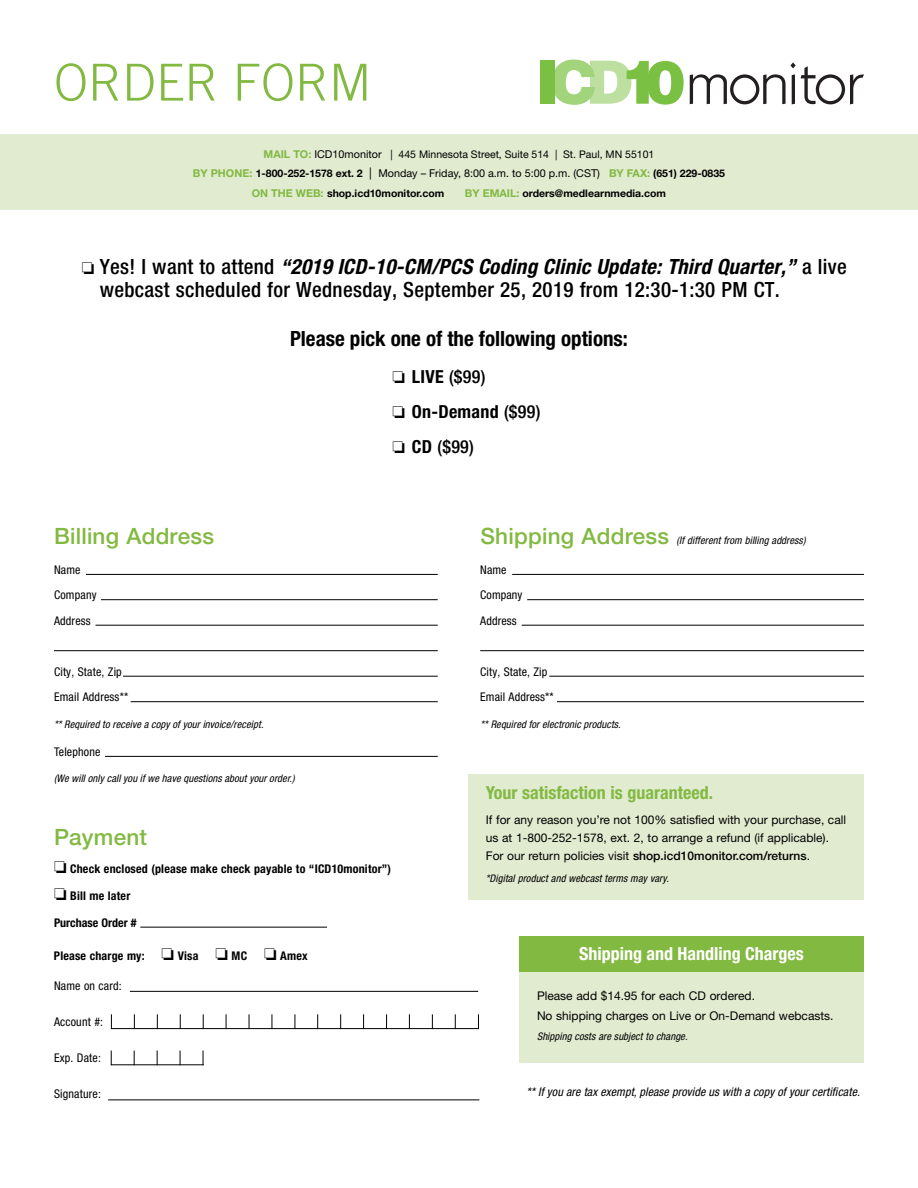
<style>
.page{position:relative;width:918px;height:1188px;background:#fff}
.page>*{position:absolute;margin:0;border:0;box-sizing:border-box;transform-origin:0 0}
.t1{font:300 51px "Trade Gothic LT Std";color:#82b941}
.t2{font:500 22.5px "Helvetica Neue LT Std";letter-spacing:.01em;color:#82b941}
.t3{font:500 condensed 21px/22.2px "Helvetica Neue LT Std";letter-spacing:.015em;color:#000}
.t4{font:700 condensed 21px "Helvetica Neue LT Std";color:#000}
.t5{font:700 condensed 18px "Helvetica Neue LT Std";color:#82b941}
.t6{font:700 condensed 18px "Helvetica Neue LT Std";color:#fff}
.t7{font:500 condensed 18px "Helvetica Neue LT Std";color:#000}
.t8{font:700 condensed 18px "Helvetica Neue LT Std";letter-spacing:.015em;color:#000}
.t9{font:12px/18px "Helvetica Neue LT Std";color:#000}
.t10{font:condensed 12px/25.5px "Helvetica Neue LT Std";letter-spacing:.015em;color:#000}
.t11{font:700 condensed 12px "Helvetica Neue LT Std";letter-spacing:.015em;color:#000}
.t12{font:italic condensed 12px "Helvetica Neue LT Std";letter-spacing:.01em;color:#000}
.t13{font:10.8px "Helvetica Neue LT Std";color:#000}
.t14{font:italic condensed 10.5px "Helvetica Neue LT Std";letter-spacing:.01em;color:#000}
.t15{font:10.5px "Helvetica Neue LT Std";color:#000}
.t16{font:700 10.5px "Helvetica Neue LT Std";color:#000}
.s1{font-weight:700;font-size:10.8px;color:#82b941}
.s2{font-size:10.8px}
.s3{font-weight:700;color:#82b941}
.s4{font-weight:700;font-size:10.5px}
.s5{font-size:12.15px}
.s6{font-size:10.8px;color:#82b941}
.s7{font-weight:700;font-style:italic}
.s8{font-weight:700}
.s9{font-weight:500}
.s10{font-weight:500;font-style:normal;font-stretch:normal;font-size:22.5px;color:#82b941}
</style>
<div class="page">
<div style="left:0;top:135px;width:918px;height:75px;background:#e1ebd0"></div>
<svg style="left:690px;top:62px;width:174px;height:42px"></svg>
<div style="left:540px;top:61px;width:14px;height:43px;background:#7ac143"></div>
<svg style="left:552px;top:60px;width:132px;height:45px"></svg>
<div style="left:468px;top:774px;width:396px;height:126px;background:#e1ebd0"></div>
<div style="left:519px;top:972px;width:345px;height:90px;background:#e1ebd0"></div>
<div style="left:519px;top:936px;width:345px;height:36px;background:#82b941"></div>
<hr style="left:130px;top:991px;width:348px;height:1px;background:#000">
<hr style="left:108px;top:1100px;width:371px;height:1px;background:#000">
<hr style="left:111px;top:1028px;width:368px;height:1px;background:#000">
<svg style="left:111px;top:1014px;width:1px;height:14px"></svg>
<svg style="left:134px;top:1014px;width:1px;height:14px"></svg>
<svg style="left:157px;top:1014px;width:1px;height:14px"></svg>
<svg style="left:180px;top:1014px;width:1px;height:14px"></svg>
<svg style="left:203px;top:1014px;width:1px;height:14px"></svg>
<svg style="left:226px;top:1014px;width:1px;height:14px"></svg>
<svg style="left:249px;top:1014px;width:1px;height:15px"></svg>
<svg style="left:271px;top:1014px;width:1px;height:14px"></svg>
<svg style="left:294px;top:1014px;width:1px;height:14px"></svg>
<svg style="left:317px;top:1014px;width:1px;height:14px"></svg>
<svg style="left:340px;top:1014px;width:1px;height:14px"></svg>
<svg style="left:363px;top:1014px;width:1px;height:14px"></svg>
<svg style="left:386px;top:1014px;width:1px;height:14px"></svg>
<svg style="left:409px;top:1014px;width:1px;height:14px"></svg>
<svg style="left:432px;top:1014px;width:1px;height:14px"></svg>
<svg style="left:455px;top:1014px;width:1px;height:14px"></svg>
<svg style="left:478px;top:1014px;width:1px;height:14px"></svg>
<hr style="left:111px;top:1064px;width:93px;height:1px;background:#000">
<svg style="left:111px;top:1051px;width:1px;height:14px"></svg>
<svg style="left:134px;top:1051px;width:1px;height:14px"></svg>
<svg style="left:157px;top:1051px;width:1px;height:14px"></svg>
<svg style="left:180px;top:1051px;width:1px;height:14px"></svg>
<svg style="left:203px;top:1051px;width:1px;height:14px"></svg>
<hr style="left:140px;top:927px;width:187px;height:1px;background:#000">
<hr style="left:557px;top:701px;width:307px;height:1px;background:#000">
<hr style="left:512px;top:574px;width:352px;height:1px;background:#000">
<hr style="left:527px;top:599px;width:337px;height:1px;background:#000">
<hr style="left:522px;top:625px;width:342px;height:1px;background:#000">
<hr style="left:480px;top:650px;width:384px;height:1px;background:#000">
<hr style="left:549px;top:676px;width:315px;height:1px;background:#000">
<hr style="left:131px;top:701px;width:307px;height:1px;background:#000">
<hr style="left:86px;top:574px;width:352px;height:1px;background:#000">
<hr style="left:101px;top:599px;width:337px;height:1px;background:#000">
<hr style="left:95px;top:625px;width:343px;height:1px;background:#000">
<hr style="left:54px;top:650px;width:384px;height:1px;background:#000">
<hr style="left:123px;top:676px;width:315px;height:1px;background:#000">
<hr style="left:105px;top:756px;width:333px;height:1px;background:#000">
<h1 class="t1" style="left:54px;top:52px;width:319px">ORDER FORM</h1>
<p class="t15" style="left:264px;top:148px;width:392px"><span class="s1">MAIL TO:</span> <span class="s2">ICD10monitor</span> | 445 Minnesota Street, Suite 514 | St. Paul, MN 55101</p>
<p class="t13" style="left:193px;top:167px;width:534px"><span class="s3">BY PHONE:</span> <span class="s4">1-800-252-1578 ext. 2</span> <span class="s5">|</span> Monday – Friday, 8:00 a.m. to 5:00 p.m. (CST) <span class="s3">BY FAX:</span> <span class="s4">(651) 229-0835</span></p>
<p class="t16" style="left:252px;top:186px;width:194px"><span class="s6">ON THE WEB:</span> shop.icd10monitor.com</p>
<p class="t16" style="left:465px;top:186px;width:203px"><span class="s6">BY EMAIL:</span> orders@medlearnmedia.com</p>
<h3 class="t3" style="left:100px;top:256px;width:749px;text-indent:-18px">□ Yes! I want to attend <span class="s7">“2019 ICD-10-CM/PCS Coding Clinic Update: Third Quarter,”</span> a live webcast scheduled for Wednesday, September 25, 2019 from 12:30-1:30 PM CT.</h3>
<h3 class="t4" style="left:290px;top:326px;width:339px">Please pick one of the following options:</h3>
<h3 class="t7" style="left:392px;top:365px;width:94px">□ <span class="s8">LIVE</span> ($99)</h3>
<h3 class="t8" style="left:392px;top:401px;width:149px">□ On-Demand <span class="s9">($99)</span></h3>
<h3 class="t7" style="left:392px;top:436px;width:83px">□ <span class="s8">CD</span> ($99)</h3>
<h2 class="t2" style="left:54px;top:522px;width:162px">Billing Address</h2>
<p class="t10" style="left:54px;top:557px;width:44px">Name<br>Company<br>Address</p>
<p class="t14" style="left:481px;top:534px;width:327px"><span class="s10">Shipping Address</span> (If different from billing address)</p>
<p class="t10" style="left:480px;top:557px;width:44px">Name<br>Company<br>Address</p>
<p class="t10" style="left:54px;top:659px;width:76px">City, State, Zip<br>Email Address**</p>
<p class="t10" style="left:480px;top:659px;width:75px">City, State, Zip<br>Email Address**</p>
<p class="t14" style="left:54px;top:718px;width:211px">** Required to receive a copy of your invoice/receipt.</p>
<p class="t14" style="left:481px;top:718px;width:142px">** Required for electronic products.</p>
<p class="t10" style="left:54px;top:739px;width:48px">Telephone</p>
<p class="t14" style="left:54px;top:772px;width:242px">(We will only call you if we have questions about your order.)</p>
<h2 class="t2" style="left:54px;top:823px;width:95px">Payment</h2>
<p class="t11" style="left:54px;top:861px;width:339px">□ Check enclosed (please make check payable to “ICD10monitor”)</p>
<p class="t11" style="left:54px;top:888px;width:78px">□ Bill me later</p>
<p class="t11" style="left:54px;top:916px;width:84px">Purchase Order #</p>
<p class="t11" style="left:54px;top:949px;width:255px">Please charge my: □ Visa □ MC □ Amex</p>
<p class="t10" style="left:54px;top:973px;width:69px">Name on card:</p>
<p class="t10" style="left:54px;top:1009px;width:51px">Account #:</p>
<p class="t10" style="left:54px;top:1045px;width:48px">Exp. Date:</p>
<p class="t10" style="left:54px;top:1081px;width:48px">Signature:</p>
<h3 class="t5" style="left:486px;top:782px;width:229px">Your satisfaction is guaranteed.</h3>
<p class="t9" style="left:486px;top:811px;width:362px">If for any reason you’re not 100% satisfied with your purchase, call us at 1-800-252-1578, ext. 2, to arrange a refund (if applicable).<br>For our return policies visit <span class="s9">shop.icd10monitor.com/returns</span>.</p>
<p class="t14" style="left:486px;top:872px;width:185px">*Digital product and webcast terms may vary.</p>
<h3 class="t6" style="left:579px;top:943px;width:226px">Shipping and Handling Charges</h3>
<p class="t9" style="left:537px;top:985px;width:298px;line-height:20.1px">Please add $14.95 for each CD ordered.<br>No shipping charges on Live or On-Demand webcasts.</p>
<p class="t14" style="left:537px;top:1030px;width:152px">Shipping costs are subject to change.</p>
<p class="t12" style="left:526px;top:1085px;width:335px">** If you are tax exempt, please provide us with a copy of your certificate.</p>
</div>
